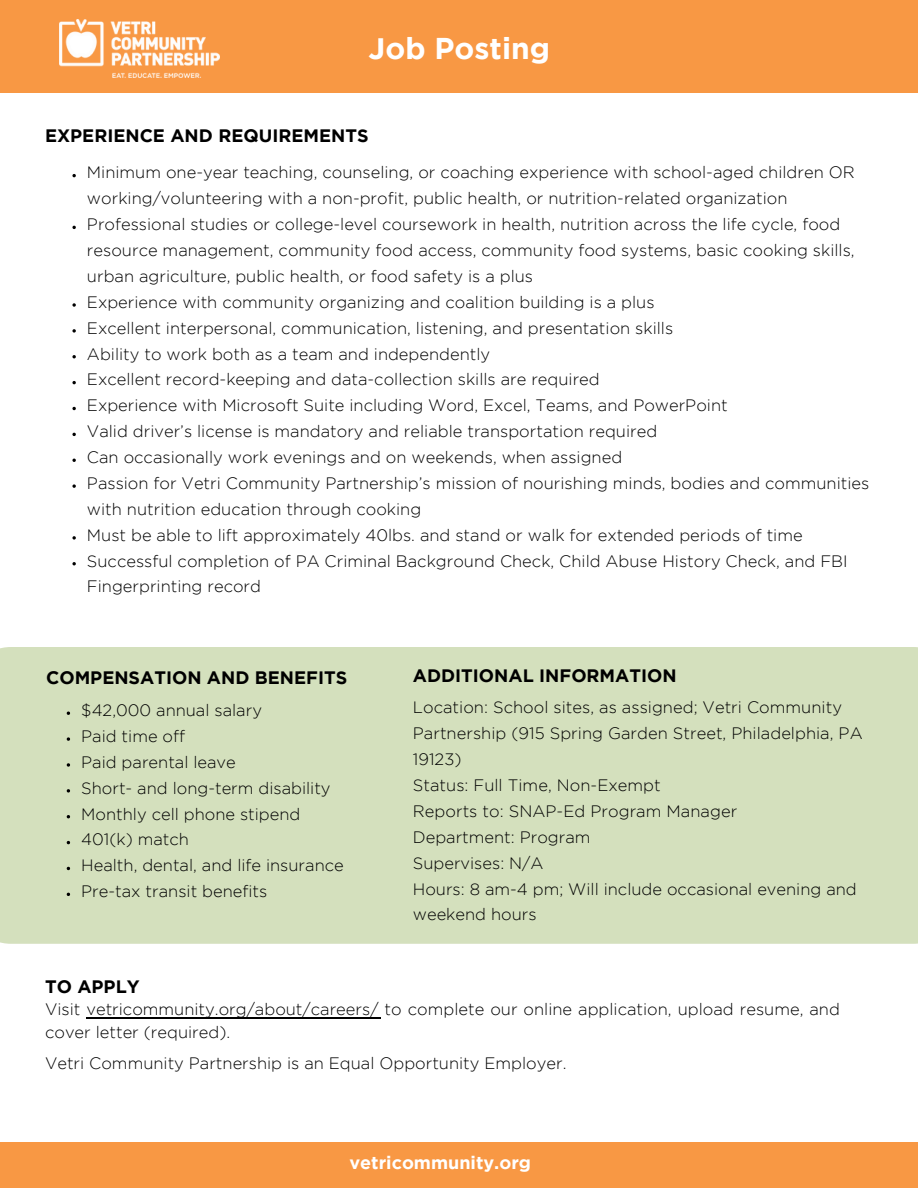
<style>
.page{position:relative;width:918px;height:1188px;background:#fff}
.page>*{position:absolute;margin:0;border:0;box-sizing:border-box;transform-origin:0 0}
.t1{font:700 30px "Gotham";color:#fff}
.t2{font:700 18px "Gotham";color:#000}
.t3{font:700 18px "Gotham";color:#fff}
.t4{font:300 16.5px/25.8px "Gotham";color:#000}
</style>
<div class="page">
<div style="left:0;top:0;width:918px;height:92px;background:#f89844"></div>
<img style="left:60px;top:19px;width:160px;height:59px">
<div style="left:0;top:1142px;width:918px;height:46px;background:#f89844"></div>
<hr style="left:86px;top:1018px;width:295px;height:1px;background:#000">
<svg style="left:72px;top:174px;width:4px;height:3px"></svg>
<svg style="left:72px;top:226px;width:4px;height:3px"></svg>
<svg style="left:72px;top:303px;width:4px;height:4px"></svg>
<svg style="left:72px;top:329px;width:4px;height:4px"></svg>
<svg style="left:72px;top:355px;width:4px;height:3px"></svg>
<svg style="left:72px;top:381px;width:4px;height:3px"></svg>
<svg style="left:72px;top:407px;width:4px;height:3px"></svg>
<svg style="left:72px;top:433px;width:4px;height:3px"></svg>
<svg style="left:72px;top:459px;width:4px;height:3px"></svg>
<svg style="left:72px;top:484px;width:4px;height:4px"></svg>
<svg style="left:72px;top:536px;width:4px;height:4px"></svg>
<svg style="left:72px;top:562px;width:4px;height:3px"></svg>
<div style="left:0;top:647px;width:918px;height:297px;background:#d4e0bd"></div>
<svg style="left:67px;top:737px;width:3px;height:4px"></svg>
<svg style="left:67px;top:763px;width:3px;height:4px"></svg>
<svg style="left:67px;top:789px;width:3px;height:4px"></svg>
<p class="t1" style="left:369px;top:37px;width:183px">Job Posting</p>
<p class="t2" style="left:45px;top:128px;width:325px">EXPERIENCE AND REQUIREMENTS</p>
<p class="t4" style="left:87px;top:161px;width:769px">Minimum one-year teaching, counseling, or coaching experience with school-aged children OR working/volunteering with a non-profit, public health, or nutrition-related organization</p>
<p class="t4" style="left:87px;top:213px;width:769px">Professional studies or college-level coursework in health, nutrition across the life cycle, food resource management, community food access, community food systems, basic cooking skills, urban agriculture, public health, or food safety is a plus</p>
<p class="t4" style="left:87px;top:290px;width:569px">Experience with community organizing and coalition building is a plus</p>
<p class="t4" style="left:87px;top:316px;width:588px">Excellent interpersonal, communication, listening, and presentation skills</p>
<p class="t4" style="left:87px;top:342px;width:405px">Ability to work both as a team and independently</p>
<p class="t4" style="left:87px;top:368px;width:514px">Excellent record-keeping and data-collection skills are required</p>
<p class="t4" style="left:87px;top:394px;width:642px">Experience with Microsoft Suite including Word, Excel, Teams, and PowerPoint</p>
<p class="t4" style="left:87px;top:420px;width:572px">Valid driver’s license is mandatory and reliable transportation required</p>
<p class="t4" style="left:87px;top:445px;width:537px">Can occasionally work evenings and on weekends, when assigned</p>
<p class="t4" style="left:87px;top:471px;width:784px">Passion for Vetri Community Partnership’s mission of nourishing minds, bodies and communities with nutrition education through cooking</p>
<p class="t4" style="left:87px;top:523px;width:717px">Must be able to lift approximately 40lbs. and stand or walk for extended periods of time</p>
<p class="t4" style="left:87px;top:549px;width:762px">Successful completion of PA Criminal Background Check, Child Abuse History Check, and FBI<br>Fingerprinting record</p>
<p class="t2" style="left:46px;top:671px;width:303px">COMPENSATION AND BENEFITS</p>
<p class="t4" style="left:81px;top:698px;width:182px">$42,000 annual salary</p>
<p class="t4" style="left:81px;top:724px;width:105px">Paid time off</p>
<p class="t4" style="left:81px;top:750px;width:156px">Paid parental leave</p>
<p class="t4" style="left:81px;top:776px;width:251px">Short- and long-term disability</p>
<p class="t4" style="left:81px;top:802px;width:221px">Monthly cell phone stipend</p>
<p class="t4" style="left:81px;top:828px;width:109px">401(k) match</p>
<p class="t4" style="left:81px;top:854px;width:264px">Health, dental, and life insurance</p>
<p class="t4" style="left:81px;top:880px;width:188px">Pre-tax transit benefits</p>
<p class="t2" style="left:413px;top:669px;width:265px">ADDITIONAL INFORMATION</p>
<p class="t4" style="left:413px;top:696px;width:451px">Location: School sites, as assigned; Vetri Community<br>Partnership (915 Spring Garden Street, Philadelphia, PA<br>19123)</p>
<p class="t4" style="left:413px;top:773px;width:249px">Status: Full Time, Non-Exempt</p>
<p class="t4" style="left:413px;top:799px;width:326px">Reports to: SNAP-Ed Program Manager</p>
<p class="t4" style="left:413px;top:825px;width:179px">Department: Program</p>
<p class="t4" style="left:413px;top:851px;width:132px">Supervises: N/A</p>
<p class="t4" style="left:413px;top:877px;width:445px">Hours: 8 am-4 pm; Will include occasional evening and weekend hours</p>
<p class="t2" style="left:45px;top:979px;width:96px">TO APPLY</p>
<p class="t4" style="left:45px;top:999px;width:796px;line-height:22.5px">Visit vetricommunity.org/about/careers/ to complete our online application, upload resume, and cover letter (required).</p>
<p class="t4" style="left:45px;top:1052px;width:523px">Vetri Community Partnership is an Equal Opportunity Employer.</p>
<p class="t3" style="left:349px;top:1156px;width:183px">vetricommunity.org</p>
</div>
